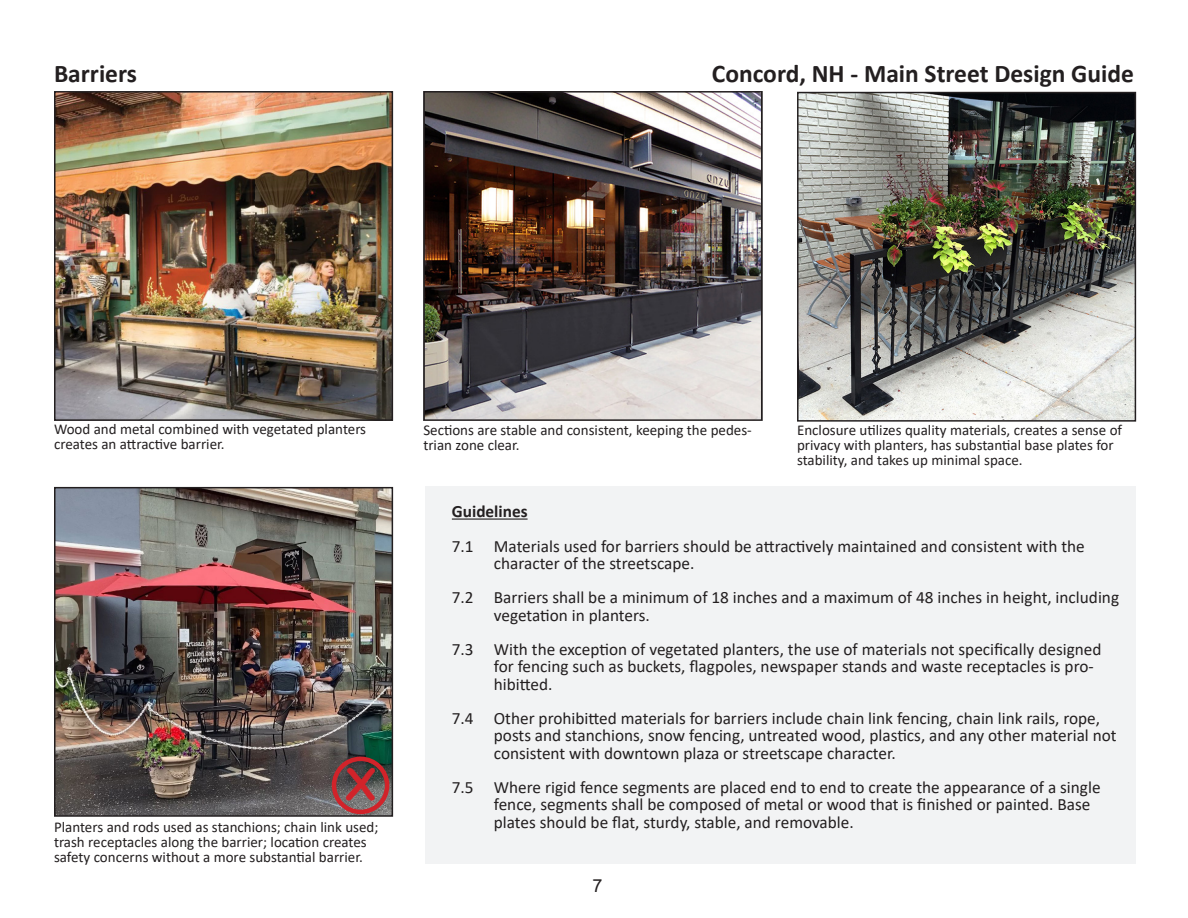
<style>
.page{position:relative;width:1188px;height:918px;background:#fff}
.page>*{position:absolute;margin:0;border:0;box-sizing:border-box;transform-origin:0 0}
.Guideline_Box{font:700 42px "Comic Sans MS";color:#d1232a}
.t1{font:700 25.5px "Calibri";color:#231f20}
.t2{font:18px "Arial";color:#231f20}
.Guideline_Box-2{font:17.25px/17.2px "Calibri";color:#231f20}
.Guideline_Box-3{font:700 17.25px "Calibri";color:#231f20}
.t3{font:15px/15px "Calibri";color:#231f20}
</style>
<div class="page">
<img style="left:57px;top:94px;width:333px;height:324px">
<div style="left:54px;top:91px;width:339px;height:330px;border:2px solid #231f20"></div>
<img style="left:426px;top:94px;width:333px;height:324px">
<img style="left:800px;top:95px;width:333px;height:324px">
<div style="left:797px;top:92px;width:339px;height:330px;border:2px solid #231f20"></div>
<img style="left:57px;top:490px;width:333px;height:324px">
<div style="left:54px;top:487px;width:339px;height:330px;border:2px solid #231f20"></div>
<div style="left:425px;top:487px;width:711px;height:377px;background:#f2f3f4"></div>
<hr style="left:452px;top:519px;width:76px;height:1px;background:#231f20">
<div style="left:423px;top:91px;width:339px;height:330px;border:2px solid #231f20"></div>
<div style="left:332px;top:757px;width:57px;height:57px;border:4px solid #d1232a;border-radius:50%"></div>
<p class="t1" style="left:54px;top:55px;width:85px">Barriers</p>
<h2 class="t1" style="left:712px;top:55px;width:424px">Concord, NH - Main Street Design Guide</h2>
<p class="t3" style="left:54px;top:422px;width:314px">Wood and metal combined with vegetated planters creates an attractive barrier.</p>
<p class="Guideline_Box" style="left:346px;top:754px;width:32px">X</p>
<p class="t3" style="left:54px;top:819px;width:326px">Planters and rods used as stanchions; chain link used; trash receptacles along the barrier; location creates safety concerns without a more substantial barrier.</p>
<p class="t3" style="left:423px;top:422px;width:330px">Sections are stable and consistent, keeping the pedes&shy;trian zone clear.</p>
<p class="t3" style="left:797px;top:422px;width:327px">Enclosure utilizes quality materials, creates a sense of privacy with planters, has substantial base plates for stability, and takes up minimal space.</p>
<p class="Guideline_Box-3" style="left:452px;top:499px;width:77px">Guidelines</p>
<p class="Guideline_Box-2" style="left:494px;top:537px;width:592px;text-indent:-42px">7.1 Materials used for barriers should be attractively maintained and consistent with the character of the streetscape.</p>
<p class="Guideline_Box-2" style="left:494px;top:589px;width:627px;text-indent:-42px">7.2 Barriers shall be a minimum of 18 inches and a maximum of 48 inches in height, including vegetation in planters.</p>
<p class="Guideline_Box-2" style="left:494px;top:640px;width:609px;text-indent:-42px">7.3 With the exception of vegetated planters, the use of materials not specifically designed for fencing such as buckets, flagpoles, newspaper stands and waste receptacles is pro&shy;hibitted.</p>
<p class="Guideline_Box-2" style="left:494px;top:709px;width:624px;text-indent:-42px">7.4 Other prohibitted materials for barriers include chain link fencing, chain link rails, rope, posts and stanchions, snow fencing, untreated wood, plastics, and any other material not consistent with downtown plaza or streetscape character.</p>
<p class="Guideline_Box-2" style="left:494px;top:778px;width:608px;text-indent:-42px">7.5 Where rigid fence segments are placed end to end to create the appearance of a single fence, segments shall be composed of metal or wood that is finished or painted. Base plates should be flat, sturdy, stable, and removable.</p>
<p class="t2" style="left:592px;top:873px;width:12px">7</p>
</div>
